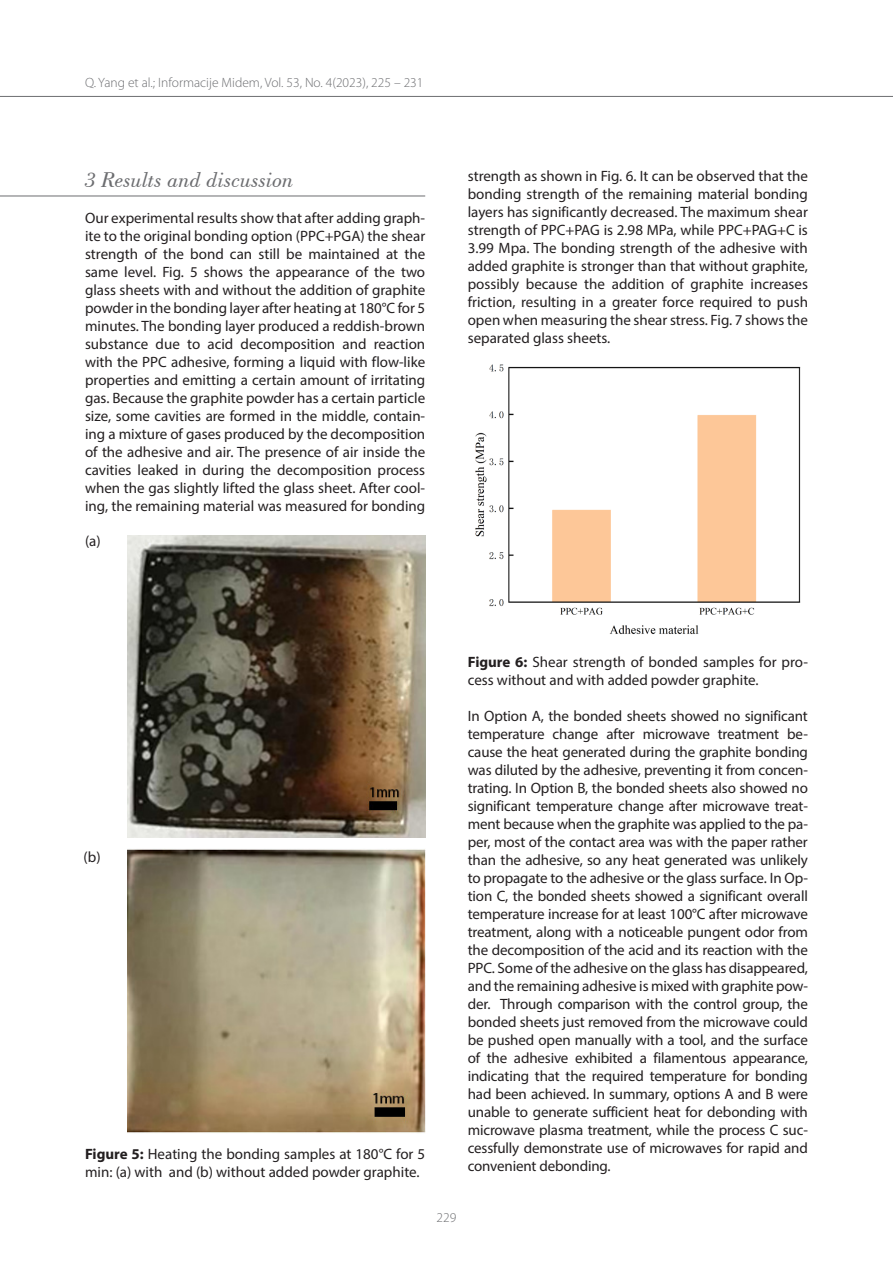
<style>
.page{position:relative;width:893px;height:1263px;background:#fff}
.page>*{position:absolute;margin:0;border:0;box-sizing:border-box;transform-origin:0 0}
.Text{font:italic 22.5px "Bodoni BT";color:#6c6d70}
.Text-2{font:15px/18px "Myriad Pro";color:#231f20;text-align:justify}
.t1{font:300 13.5px "Myriad Pro";color:#6c6d70}
.s1{font-weight:700}
</style>
<div class="page">
<hr style="left:0;top:96px;width:893px;height:1px;background:#6c6d70">
<img style="left:128px;top:535px;width:297px;height:303px">
<img style="left:128px;top:849px;width:297px;height:284px">
<img style="left:475px;top:364px;width:326px;height:270px">
<hr style="left:0;top:196px;width:425px;height:1px;background:#6c6d70">
<p class="t1" style="left:85px;top:74px;width:340px">Q. Yang et al.; Informacije Midem, Vol. 53, No. 4(2023), 225 – 231</p>
<p class="Text" style="left:85px;top:166px;width:210px">3 Results and discussion</p>
<p class="Text-2" style="left:85px;top:209px;width:342px">Our experimental results show that after adding graph&shy;ite to the original bonding option (PPC+PGA) the shear strength of the bond can still be maintained at the same level. Fig. 5 shows the appearance of the two glass sheets with and without the addition of graphite powder in the bonding layer after heating at 180°C for 5 minutes. The bonding layer produced a reddish-brown substance due to acid decomposition and reaction with the PPC adhesive, forming a liquid with flow-like properties and emitting a certain amount of irritating gas. Because the graphite powder has a certain particle size, some cavities are formed in the middle, contain&shy;ing a mixture of gases produced by the decomposition of the adhesive and air. The presence of air inside the cavities leaked in during the decomposition process when the gas slightly lifted the glass sheet. After cool&shy;ing, the remaining material was measured for bonding</p>
<p class="Text-2" style="left:85px;top:532px;width:17px">(a)</p>
<p class="Text-2" style="left:468px;top:167px;width:342px">strength as shown in Fig. 6. It can be observed that the bonding strength of the remaining material bonding layers has significantly decreased. The maximum shear strength of PPC+PAG is 2.98 MPa, while PPC+PAG+C is 3.99 Mpa. The bonding strength of the adhesive with added graphite is stronger than that without graphite, possibly because the addition of graphite increases friction, resulting in a greater force required to push open when measuring the shear stress. Fig. 7 shows the separated glass sheets.</p>
<p class="Text-2" style="left:84px;top:847px;width:19px">(b)</p>
<p class="Text-2" style="left:85px;top:1144px;width:342px"><span class="s1">Figure 5:</span> Heating the bonding samples at 180°C for 5 min: (a) with and (b) without added powder graphite.</p>
<p class="Text-2" style="left:468px;top:653px;width:342px"><span class="s1">Figure 6:</span> Shear strength of bonded samples for pro&shy;cess without and with added powder graphite.</p>
<p class="Text-2" style="left:468px;top:707px;width:342px">In Option A, the bonded sheets showed no significant temperature change after microwave treatment be&shy;cause the heat generated during the graphite bonding was diluted by the adhesive, preventing it from concen&shy;trating. In Option B, the bonded sheets also showed no significant temperature change after microwave treat&shy;ment because when the graphite was applied to the pa&shy;per, most of the contact area was with the paper rather than the adhesive, so any heat generated was unlikely to propagate to the adhesive or the glass surface. In Op&shy;tion C, the bonded sheets showed a significant overall temperature increase for at least 100°C after microwave treatment, along with a noticeable pungent odor from the decomposition of the acid and its reaction with the PPC. Some of the adhesive on the glass has disappeared, and the remaining adhesive is mixed with graphite pow&shy;der. Through comparison with the control group, the bonded sheets just removed from the microwave could be pushed open manually with a tool, and the surface of the adhesive exhibited a filamentous appearance, indicating that the required temperature for bonding had been achieved. In summary, options A and B were unable to generate sufficient heat for debonding with microwave plasma treatment, while the process C suc&shy;cessfully demonstrate use of microwaves for rapid and convenient debonding.</p>
<p class="t1" style="left:437px;top:1209px;width:21px">229</p>
</div>
